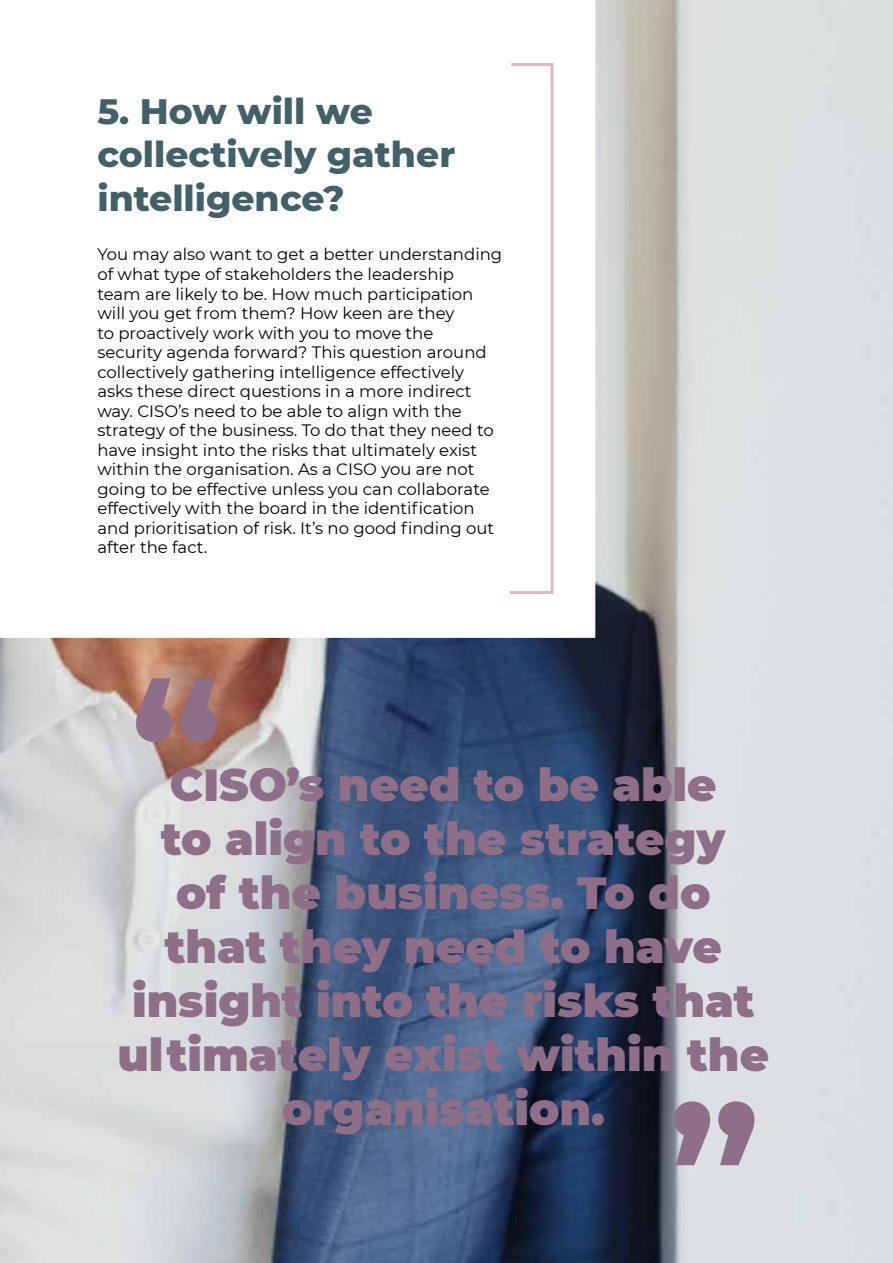
<style>
.page{position:relative;width:893px;height:1263px;background:#fff}
.page>*{position:absolute;margin:0;border:0;box-sizing:border-box;transform-origin:0 0}
.t1{font:900 45px/54px "Montserrat";color:#8f6e88;text-align:center}
.t2{font:800 36px/43.2px "Montserrat";color:#426067}
.t3{font:16.5px/19.5px "Montserrat";color:#000}
</style>
<div class="page">
<img style="left:0;top:0;width:893px;height:1263px">
<svg style="left:507px;top:62px;width:48px;height:533px"></svg>
<svg style="left:674px;top:1101px;width:80px;height:64px;background:#a794a6"></svg>
<svg style="left:136px;top:678px;width:81px;height:64px;background:#9d757e"></svg>
<h2 class="t2" style="left:97px;top:88px;width:359px">5. How will we collectively gather intelligence?</h2>
<p class="t3" style="left:97px;top:244px;width:406px">You may also want to get a better understanding of what type of stakeholders the leadership<br>team are likely to be. How much participation will you get from them? How keen are they<br>to proactively work with you to move the security agenda forward? This question around collectively gathering intelligence effectively asks these direct questions in a more indirect way. CISO’s need to be able to align with the strategy of the business. To do that they need to have insight into the risks that ultimately exist within the organisation. As a CISO you are not going to be effective unless you can collaborate effectively with the board in the identification and prioritisation of risk. It’s no good finding out after the fact.</p>
<h1 class="t1" style="left:118px;top:755px;width:653px">CISO’s need to be able<br>to align to the strategy<br>of the business. To do<br>that they need to have insight into the risks that ultimately exist within the organisation.</h1>
</div>
